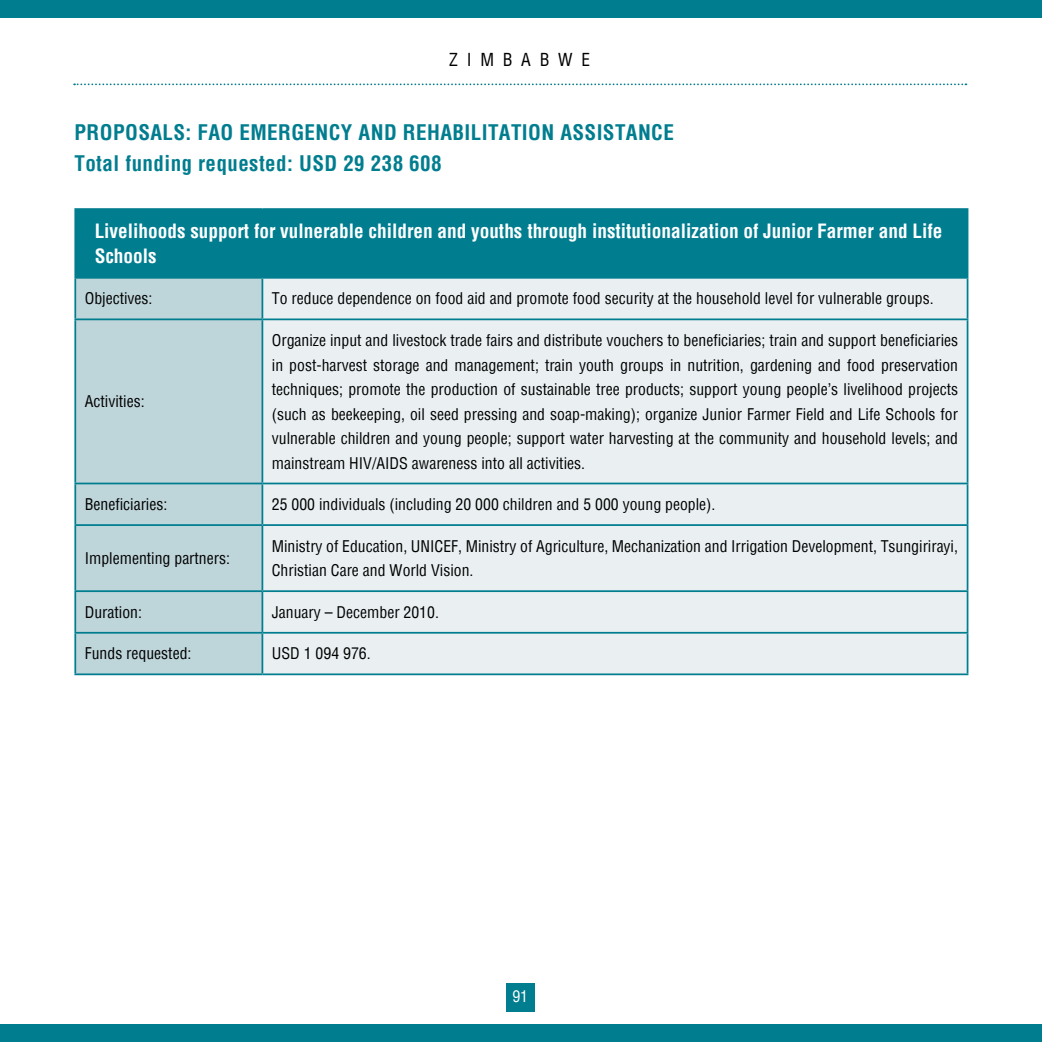
<style>
.page{position:relative;width:1042px;height:1042px;background:#fff}
.page>*{position:absolute;margin:0;border:0;box-sizing:border-box;transform-origin:0 0}
.t1{font:700 condensed 21px/31.2px "Helvetica";letter-spacing:.02em;color:#007d8f}
.t2{font:700 condensed 19.25px/24.5px "Helvetica";color:#fff}
.t3{font:condensed 17.5px "Helvetica";letter-spacing:.5em;color:#000}
.t4{font:condensed 15.75px/24.5px "Helvetica";color:#000;text-align:justify}
.t5{font:condensed 15.75px "Helvetica";color:#fff}
</style>
<div class="page">
<div style="left:506px;top:983px;width:28px;height:29px;background:#007d8f"></div>
<div style="left:75px;top:209px;width:892px;height:69px;background:#007d8f"></div>
<div style="left:76px;top:279px;width:185px;height:394px;background:#bed5da"></div>
<div style="left:263px;top:279px;width:703px;height:394px;background:#eaf0f2"></div>
<hr style="left:74px;top:208px;width:188px;height:2px;background:#007d8f">
<hr style="left:74px;top:210px;width:2px;height:67px;background:#007d8f">
<hr style="left:262px;top:208px;width:706px;height:2px;background:#007d8f">
<hr style="left:966px;top:210px;width:2px;height:67px;background:#007d8f">
<hr style="left:74px;top:277px;width:188px;height:2px;background:#007d8f">
<hr style="left:74px;top:279px;width:2px;height:39px;background:#007d8f">
<hr style="left:262px;top:277px;width:706px;height:2px;background:#007d8f">
<hr style="left:261px;top:279px;width:2px;height:39px;background:#007d8f">
<hr style="left:966px;top:279px;width:2px;height:39px;background:#007d8f">
<hr style="left:74px;top:318px;width:188px;height:2px;background:#007d8f">
<hr style="left:74px;top:320px;width:2px;height:162px;background:#007d8f">
<hr style="left:262px;top:318px;width:706px;height:2px;background:#007d8f">
<hr style="left:261px;top:320px;width:2px;height:162px;background:#007d8f">
<hr style="left:966px;top:320px;width:2px;height:162px;background:#007d8f">
<hr style="left:74px;top:482px;width:188px;height:2px;background:#007d8f">
<hr style="left:74px;top:484px;width:2px;height:40px;background:#007d8f">
<hr style="left:262px;top:482px;width:706px;height:2px;background:#007d8f">
<hr style="left:261px;top:484px;width:2px;height:40px;background:#007d8f">
<hr style="left:966px;top:484px;width:2px;height:40px;background:#007d8f">
<hr style="left:74px;top:524px;width:188px;height:2px;background:#007d8f">
<hr style="left:74px;top:526px;width:2px;height:64px;background:#007d8f">
<hr style="left:262px;top:524px;width:706px;height:2px;background:#007d8f">
<hr style="left:261px;top:526px;width:2px;height:64px;background:#007d8f">
<hr style="left:966px;top:526px;width:2px;height:64px;background:#007d8f">
<hr style="left:74px;top:590px;width:188px;height:2px;background:#007d8f">
<hr style="left:74px;top:592px;width:2px;height:40px;background:#007d8f">
<hr style="left:262px;top:590px;width:706px;height:2px;background:#007d8f">
<hr style="left:261px;top:592px;width:2px;height:40px;background:#007d8f">
<hr style="left:966px;top:592px;width:2px;height:40px;background:#007d8f">
<hr style="left:74px;top:632px;width:188px;height:1px;background:#007d8f">
<hr style="left:74px;top:633px;width:2px;height:40px;background:#007d8f">
<hr style="left:262px;top:632px;width:706px;height:1px;background:#007d8f">
<hr style="left:261px;top:633px;width:2px;height:40px;background:#007d8f">
<hr style="left:966px;top:633px;width:2px;height:40px;background:#007d8f">
<hr style="left:74px;top:673px;width:188px;height:2px;background:#007d8f">
<hr style="left:262px;top:673px;width:706px;height:2px;background:#007d8f">
<svg style="left:74px;top:83px;width:892px;height:2px"></svg>
<div style="left:0;top:0;width:1042px;height:17px;background:#007d8f"></div>
<div style="left:0;top:1024px;width:1042px;height:18px;background:#007d8f"></div>
<p class="t3" style="left:449px;top:49px;width:142px">ZIMBABWE</p>
<h1 class="t1" style="left:74px;top:116px;width:589px">PR OPOSALS : FAO Emergency and Re habilitation Assistance<br>Total funding requested: USD</h1>
<h1 class="t1" style="left:343px;top:148px;width:100px">29 238 608</h1>
<p class="t2" style="left:95px;top:219px;width:849px">Livelihoods support for vulnerable children and youths through institutionalization of Junior Farmer and Life<br>Schools</p>
<p class="t4" style="left:85px;top:286px;width:69px">Objectives:</p>
<p class="t4" style="left:272px;top:286px;width:663px">To reduce dependence on food aid and promote food security at the household level for vulnerable groups.</p>
<p class="t4" style="left:85px;top:389px;width:61px">Activities:</p>
<p class="t4" style="left:272px;top:328px;width:688px">Organize input and livestock trade fairs and distribute vouchers to beneficiaries; train and support beneficiaries in post-harvest storage and management; train youth groups in nutrition, gardening and food preservation techniques; promote the production of sustainable tree products; support young people’s livelihood projects (such as beekeeping, oil seed pressing and soap‑making); organize Junior Farmer Field and Life Schools for vulnerable children and young people; support water harvesting at the community and household levels; and mainstream HIV/AIDS awareness into all activities.</p>
<p class="t4" style="left:85px;top:492px;width:84px">Beneficiaries:</p>
<p class="t4" style="left:272px;top:492px;width:445px">25 000 individuals (including 20 000 children and 5 000 young people).</p>
<p class="t4" style="left:85px;top:546px;width:147px">Implementing partners:</p>
<p class="t4" style="left:272px;top:533px;width:688px">Ministry of Education, UNICEF, Ministry of Agriculture, Mechanization and Irrigation Development, Tsungirirayi,<br>Christian Care and World Vision.</p>
<p class="t4" style="left:85px;top:600px;width:59px">Duration:</p>
<p class="t4" style="left:272px;top:600px;width:169px">January – December 2010.</p>
<p class="t4" style="left:85px;top:641px;width:108px">Funds requested:</p>
<p class="t4" style="left:272px;top:641px;width:100px">USD 1 094 976.</p>
<p class="t5" style="left:512px;top:986px;width:17px">91</p>
</div>
